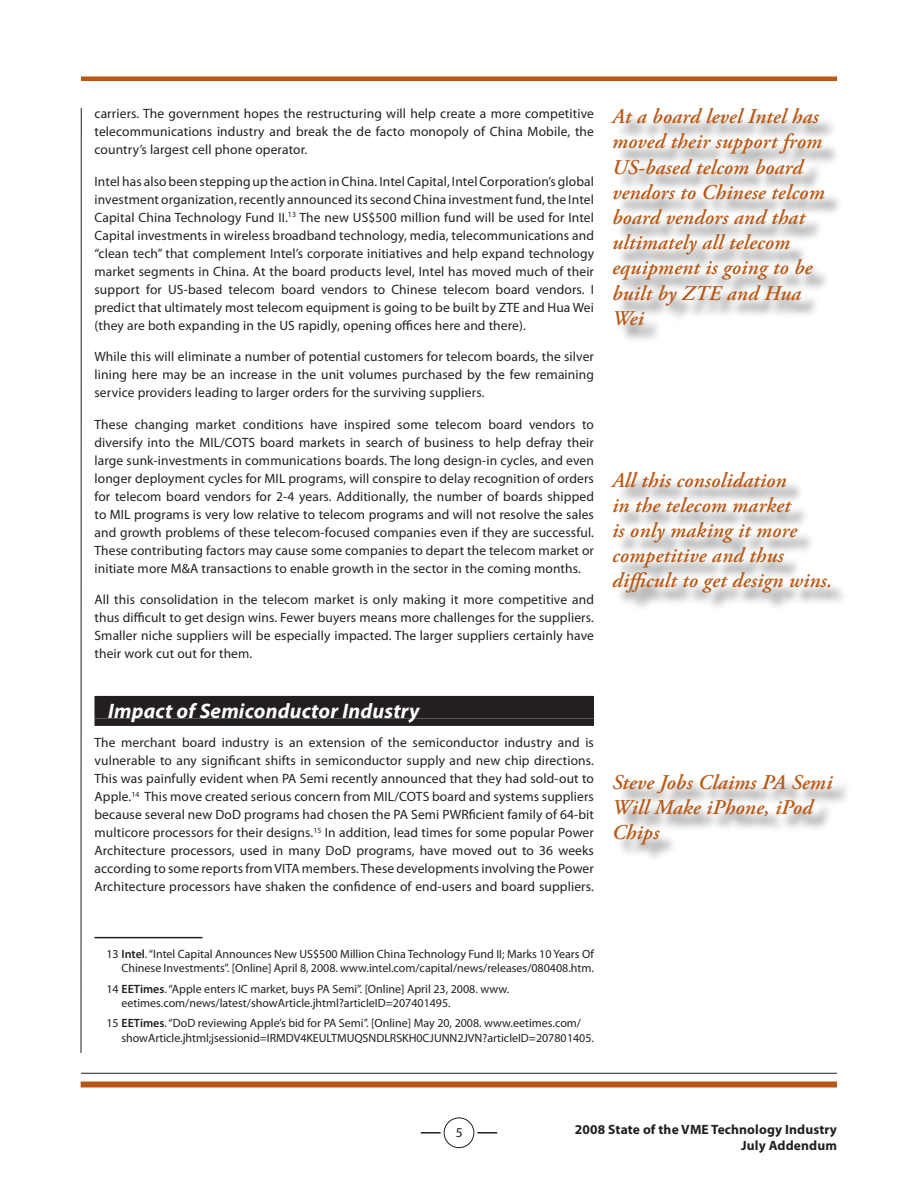
<style>
.page{position:relative;width:918px;height:1188px;background:#fff}
.page>*{position:absolute;margin:0;border:0;box-sizing:border-box;transform-origin:0 0}
.Pull_Quote{font:italic 600 21px/25.2px "Adobe Garamond Pro";letter-spacing:.01em;color:#b95814}
.Head_1{font:italic 700 21px "Myriad Pro";letter-spacing:.01em;color:#fff}
.Body_1{font:13.5px/18px "Myriad Pro";letter-spacing:.01em;color:#231f20;text-align:justify}
.t1{font:700 13.5px/16.2px "Myriad Pro";letter-spacing:.01em;color:#231f20;text-align:right}
.t2{font:12px/14.4px "Myriad Pro";color:#231f20}
.s1{font-weight:600}
</style>
<div class="page">
<svg style="left:421px;top:1132px;width:19px;height:2px"></svg>
<svg style="left:478px;top:1132px;width:19px;height:2px"></svg>
<div style="left:444px;top:1118px;width:30px;height:30px;border:1px solid #231f20;border-radius:50%"></div>
<div style="left:81px;top:1082px;width:756px;height:6px;background:#b95814"></div>
<hr style="left:81px;top:1073px;width:756px;height:1px;background:#231f20">
<div style="left:81px;top:76px;width:756px;height:5px;background:#b95814"></div>
<hr style="left:81px;top:108px;width:1px;height:945px;background:#231f20">
<div style="left:94px;top:696px;width:500px;height:22px;background:#231f20"></div>
<div style="left:94px;top:718px;width:500px;height:8px;background:#231f20"></div>
<hr style="left:94px;top:937px;width:108px;height:1px;background:#231f20">
<div style="left:615px;top:775px;width:237px;height:89px;background:#231f20;opacity:.75"></div>
<div style="left:614px;top:110px;width:230px;height:234px;background:#231f20;opacity:.75"></div>
<div style="left:614px;top:473px;width:235px;height:140px;background:#231f20;opacity:.75"></div>
<p class="Body_1" style="left:94px;top:104px;width:501px">carriers. The government hopes the restructuring will help create a more competitive telecommunications industry and break the de facto monopoly of China Mobile, the country’s largest cell phone operator.</p>
<p class="Body_1" style="left:94px;top:172px;width:501px">Intel has also been stepping up the action in China. Intel Capital, Intel Corporation’s global investment organization, recently announced its second China investment fund, the Intel Capital China Technology Fund II.<sup>1</sup> <sup>3</sup> The new US$500 million fund will be used for Intel Capital investments in wireless broadband technology, media, telecommunications and “clean tech” that complement Intel’s corporate initiatives and help expand technology market segments in China. At the board products level, Intel has moved much of their support for US-based telecom board vendors to Chinese telecom board vendors. I predict that ultimately most telecom equipment is going to be built by ZTE and Hua Wei (they are both expanding in the US rapidly, opening offices here and there).</p>
<p class="Body_1" style="left:94px;top:347px;width:501px">While this will eliminate a number of potential customers for telecom boards, the silver lining here may be an increase in the unit volumes purchased by the few remaining service providers leading to larger orders for the surviving suppliers.</p>
<p class="Body_1" style="left:94px;top:415px;width:501px">These changing market conditions have inspired some telecom board vendors to diversify into the MIL/COTS board markets in search of business to help defray their large sunk-investments in communications boards. The long design-in cycles, and even longer deployment cycles for MIL programs, will conspire to delay recognition of orders for telecom board vendors for 2-4 years. Additionally, the number of boards shipped to MIL programs is very low relative to telecom programs and will not resolve the sales and growth problems of these telecom-focused companies even if they are successful.<br>These contributing factors may cause some companies to depart the telecom market or initiate more M&amp;A transactions to enable growth in the sector in the coming months.</p>
<p class="Body_1" style="left:94px;top:590px;width:501px">All this consolidation in the telecom market is only making it more competitive and thus difficult to get design wins. Fewer buyers means more challenges for the suppliers.<br>Smaller niche suppliers will be especially impacted. The larger suppliers certainly have their work cut out for them.</p>
<p class="Pull_Quote" style="left:612px;top:105px;width:214px">At a board level Intel has moved their support from<br>US-based telcom board vendors to Chinese telcom board vendors and that ultimately all telecom equipment is going to be built by ZTE and Hua<br>Wei</p>
<p class="Pull_Quote" style="left:612px;top:468px;width:222px">All this consolidation<br>in the telecom market<br>is only making it more competitive and thus difficult to get design wins.</p>
<p class="Head_1" style="left:108px;top:698px;width:313px">Impact of Semiconductor Industry</p>
<p class="Body_1" style="left:94px;top:733px;width:501px">The merchant board industry is an extension of the semiconductor industry and is vulnerable to any significant shifts in semiconductor supply and new chip directions.<br>This was painfully evident when PA Semi recently announced that they had sold-out to Apple.<sup>1</sup> <sup>4</sup> This move created serious concern from MIL/COTS board and systems suppliers because several new DoD programs had chosen the PA Semi PWRficient family of 64-bit multicore processors for their designs.<sup>1</sup> <sup>5</sup> In addition, lead times for some popular Power Architecture processors, used in many DoD programs, have moved out to 36 weeks according to some reports from VITA members. These developments involving the Power Architecture processors have shaken the confidence of end-users and board suppliers.</p>
<p class="Pull_Quote" style="left:612px;top:770px;width:222px">Steve Jobs Claims PA Semi<br>Will Make iPhone, iPod<br>Chips</p>
<p class="t2" style="left:106px;top:946px;width:489px;text-align:right">1 3 <span class="s1">Intel</span>. “Intel Capital Announces New US$500 Million China Technology Fund II; Marks 1 0 Years Of<br>Chinese Investments”. [Online] April 8, 2008. www.intel.com/capital/news/releases/080408.htm.</p>
<p class="t2" style="left:122px;top:981px;width:389px;text-indent:-15px">1 4 <span class="s1">EETimes</span>. “Apple enters IC market, buys PA Semi”. [Online] April 23, 2008. www. eetimes.com/news/latest/showArticle.jhtml?articleID=207401 495.</p>
<p class="t2" style="left:122px;top:1016px;width:474px;text-indent:-15px">1 5 <span class="s1">EETimes</span>. “DoD reviewing Apple’s bid for PA Semi”. [Online] May 20, 2008. www.eetimes.com/ showArticle.jhtml;jsessionid=IRMDV4KEULTMUQSNDLRSKH0CJUNN2JVN?articleID=207801 405.</p>
<p class="t1" style="left:575px;top:1121px;width:264px">2008 State of the VME Technology Industry<br>July Addendum</p>
</div>
